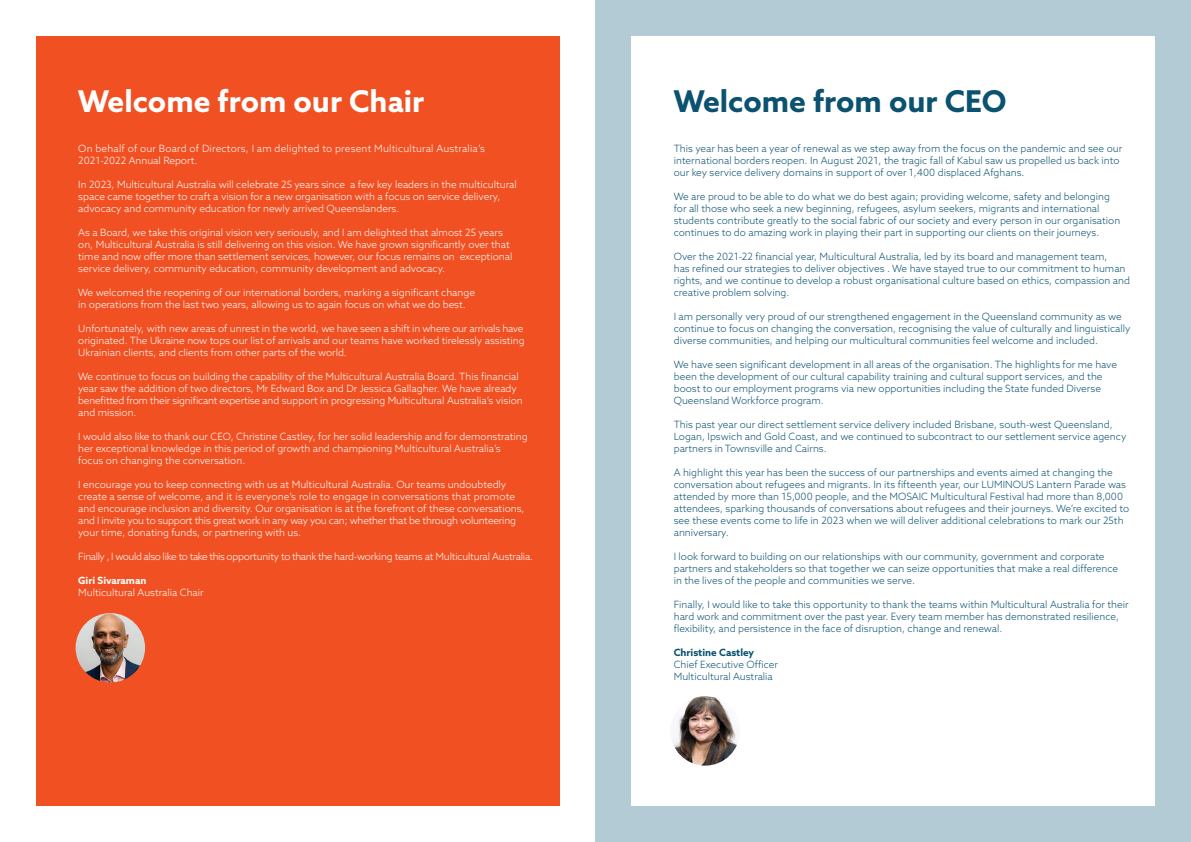
<style>
.page{position:relative;width:1191px;height:842px;background:#fff}
.page>*{position:absolute;margin:0;border:0;box-sizing:border-box;transform-origin:0 0}
.t1{font:700 30px "Azo Sans";color:#fff}
.t2{font:700 30px "Azo Sans";color:#0b5270}
.t3{font:300 10px/12px "Azo Sans";color:#0b5270}
.t4{font:300 10px/12px "Azo Sans";color:#fff}
.t5{font:300 10px/12px "Azo Sans";letter-spacing:.02em;color:#fff}
.t6{font:300 10px "Azo Sans";letter-spacing:-.02em;color:#fff}
.t7{font:700 10px "Azo Sans";color:#0b5270}
.t8{font:700 10px "Azo Sans";color:#fff}
</style>
<div class="page">
<div style="left:36px;top:36px;width:523px;height:770px;background:#f15122"></div>
<div style="left:595px;top:0;width:596px;height:842px;background:#b3cbd4"></div>
<div style="left:631px;top:36px;width:524px;height:770px;background:#fff"></div>
<img style="left:76px;top:613px;width:69px;height:69px;border-radius:35px">
<img style="left:670px;top:696px;width:70px;height:70px;border-radius:35px">
<p class="t1" style="left:78px;top:82px;width:348px">Welcome from our Chair</p>
<p class="t2" style="left:673px;top:82px;width:335px">Welcome from our CEO</p>
<p class="t3" style="left:674px;top:143px;width:450px">This year has been a year of renewal as we step away from the focus on the pandemic and see our international borders reopen. In August 2021, the tragic fall of Kabul saw us propelled us back into our key service delivery domains in support of over 1,400 displaced Afghans.</p>
<p class="t3" style="left:674px;top:191px;width:448px">We are proud to be able to do what we do best again; providing welcome, safety and belonging for all those who seek a new beginning, refugees, asylum seekers, migrants and international students contribute greatly to the social fabric of our society and every person in our organisation continues to do amazing work in playing their part in supporting our clients on their journeys.</p>
<p class="t3" style="left:674px;top:251px;width:458px">Over the 2021-22 financial year, Multicultural Australia, led by its board and management team,<br>has refined our strategies to deliver objectives . We have stayed true to our commitment to human rights, and we continue to develop a robust organisational culture based on ethics, compassion and creative problem solving.</p>
<p class="t3" style="left:674px;top:311px;width:458px">I am personally very proud of our strengthened engagement in the Queensland community as we continue to focus on changing the conversation, recognising the value of culturally and linguistically diverse communities, and helping our multicultural communities feel welcome and included.</p>
<p class="t3" style="left:674px;top:359px;width:445px">We have seen significant development in all areas of the organisation. The highlights for me have been the development of our cultural capability training and cultural support services, and the boost to our employment programs via new opportunities including the State funded Diverse Queensland Workforce program.</p>
<p class="t3" style="left:674px;top:419px;width:454px">This past year our direct settlement service delivery included Brisbane, south-west Queensland,<br>Logan, Ipswich and Gold Coast, and we continued to subcontract to our settlement service agency partners in Townsville and Cairns.</p>
<p class="t3" style="left:674px;top:467px;width:457px">A highlight this year has been the success of our partnerships and events aimed at changing the conversation about refugees and migrants. In its fifteenth year, our LUMINOUS Lantern Parade was attended by more than 15,000 people, and the MOSAIC Multicultural Festival had more than 8,000 attendees, sparking thousands of conversations about refugees and their journeys. We’re excited to see these events come to life in 2023 when we will deliver additional celebrations to mark our 25th anniversary.</p>
<p class="t3" style="left:674px;top:551px;width:446px">I look forward to building on our relationships with our community, government and corporate partners and stakeholders so that together we can seize opportunities that make a real difference in the lives of the people and communities we serve.</p>
<p class="t3" style="left:674px;top:599px;width:456px">Finally, I would like to take this opportunity to thank the teams within Multicultural Australia for their hard work and commitment over the past year. Every team member has demonstrated resilience, flexibility, and persistence in the face of disruption, change and renewal.</p>
<p class="t7" style="left:674px;top:646px;width:82px">Christine Castley</p>
<p class="t3" style="left:674px;top:659px;width:106px">Chief Executive Officer</p>
<p class="t3" style="left:674px;top:671px;width:101px">Multicultural Australia</p>
<p class="t5" style="left:78px;top:143px;width:408px">On behalf of our Board of Directors, I am delighted to present Multicultural Australia’s<br>2021-2022 Annual Report.</p>
<p class="t4" style="left:78px;top:179px;width:440px">In 2023, Multicultural Australia will celebrate 25 years since a few key leaders in the multicultural space came together to craft a vision for a new organisation with a focus on service delivery, advocacy and community education for newly arrived Queenslanders.</p>
<p class="t4" style="left:78px;top:227px;width:435px">As a Board, we take this original vision very seriously, and I am delighted that almost 25 years on, Multicultural Australia is still delivering on this vision. We have grown significantly over that time and now offer more than settlement services, however, our focus remains on exceptional service delivery, community education, community development and advocacy.</p>
<p class="t4" style="left:78px;top:287px;width:398px">We welcomed the reopening of our international borders, marking a significant change in operations from the last two years, allowing us to again focus on what we do best.</p>
<p class="t4" style="left:78px;top:323px;width:448px">Unfortunately, with new areas of unrest in the world, we have seen a shift in where our arrivals have originated. The Ukraine now tops our list of arrivals and our teams have worked tirelessly assisting<br>Ukrainian clients, and clients from other parts of the world.</p>
<p class="t4" style="left:78px;top:371px;width:446px">We continue to focus on building the capability of the Multicultural Australia Board. This financial year saw the addition of two directors, Mr Edward Box and Dr Jessica Gallagher. We have already benefitted from their significant expertise and support in progressing Multicultural Australia’s vision and mission.</p>
<p class="t4" style="left:78px;top:431px;width:451px">I would also like to thank our CEO, Christine Castley, for her solid leadership and for demonstrating</p>
<p class="t4" style="left:78px;top:443px;width:424px">her exceptional knowledge in this period of growth and championing Multicultural Australia’s focus on changing the conversation.</p>
<p class="t4" style="left:78px;top:479px;width:448px">I encourage you to keep connecting with us at Multicultural Australia. Our teams undoubtedly create a sense of welcome, and it is everyone’s role to engage in conversations that promote and encourage inclusion and diversity. Our organisation is at the forefront of these conversations, and I invite you to support this great work in any way you can; whether that be through volunteering your time, donating funds, or partnering with us.</p>
<p class="t6" style="left:78px;top:550px;width:456px">Finally , I would also like to take this opportunity to thank the hard-working teams at Multicultural Australia.</p>
<p class="t8" style="left:78px;top:574px;width:70px">Giri Sivaraman</p>
<p class="t4" style="left:78px;top:587px;width:127px">Multicultural Australia Chair</p>
</div>
